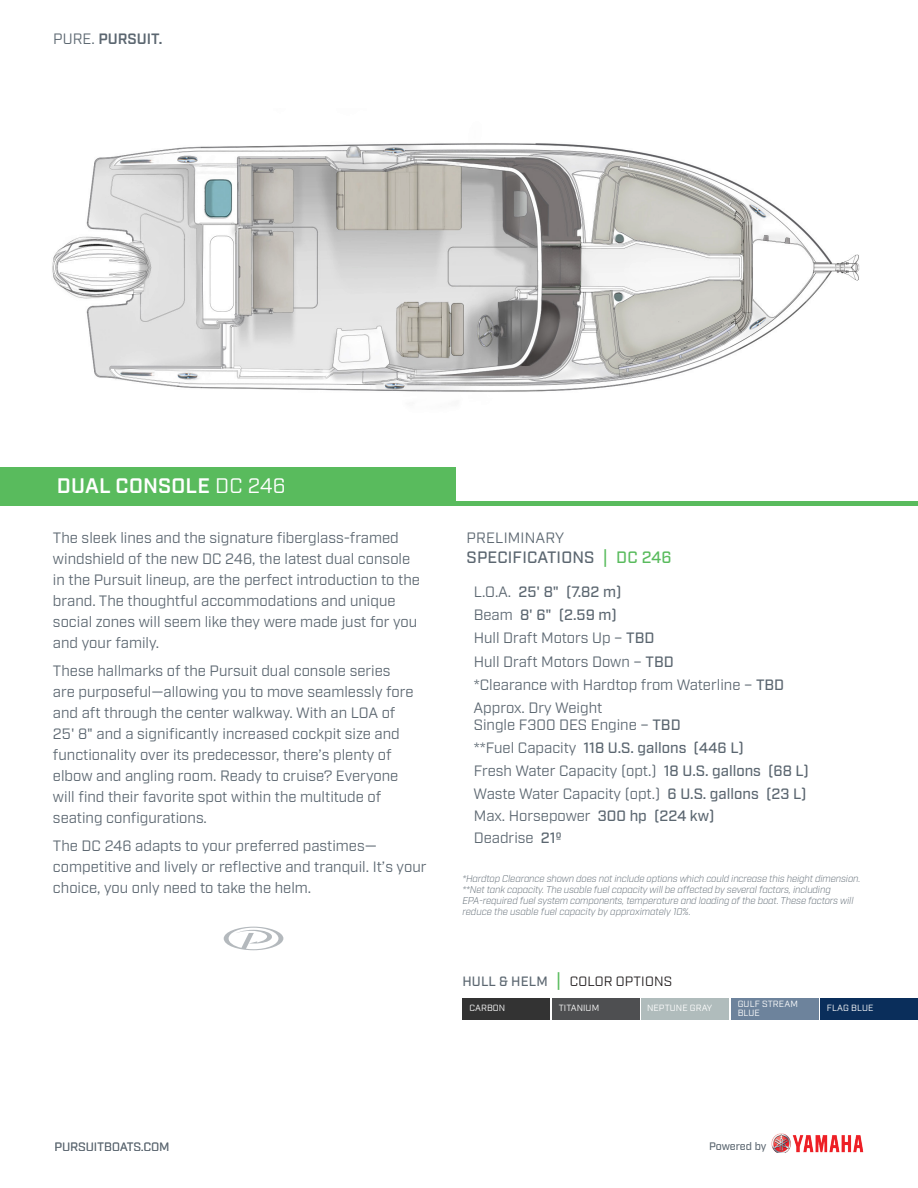
<style>
.page{position:relative;width:918px;height:1188px;background:#fff}
.page>*{position:absolute;margin:0;border:0;box-sizing:border-box;transform-origin:0 0}
.t1{font:600 21px "Industry";letter-spacing:.01em;color:#fff}
.Spec_Listing{font:500 16.5px "Industry";letter-spacing:.01em;color:#5b6670}
.Intro_Paragraph{font:15px/21px "Industry";color:#5b6670}
.Intro_Paragraph-2{font:500 15px "Industry";color:#5b6670}
.t2{font:600 15px "Industry";color:#5b6670}
.Spec_Listing-2{font:15px "Industry";letter-spacing:.01em;color:#5b6670}
.t3{font:13.5px "Industry";letter-spacing:.01em;color:#231f20}
.t4{font:12px "Industry";letter-spacing:.01em;color:#5b6670}
.t5{font:500 10.8px "Industry";letter-spacing:-.01em;color:#5b6670}
.t6{font:italic 300 9.75px/11.2px "Industry";letter-spacing:-.01em;color:#5b6670}
.t7{font:9px/9px "Industry";letter-spacing:.01em;color:#fff}
.s1{font-weight:400}
.s2{font-size:18px;color:#59bb5d}
.s3{color:#59bb5d}
.s4{font-weight:500}
.s5{font-weight:500;color:#5b6670}
.s6{font-weight:500;font-size:18px;color:#59bb5d}
</style>
<div class="page">
<div style="left:552px;top:998px;width:88px;height:22px;background:#4e4f51"></div>
<div style="left:642px;top:998px;width:87px;height:22px;background:#b0bcbc"></div>
<div style="left:731px;top:998px;width:87px;height:22px;background:#6d839c"></div>
<div style="left:820px;top:998px;width:98px;height:22px;background:#0a2e5b"></div>
<div style="left:463px;top:998px;width:87px;height:22px;background:#333"></div>
<img style="left:771px;top:1133px;width:92px;height:20px">
<svg style="left:224px;top:927px;width:59px;height:23px"></svg>
<hr style="left:448px;top:501px;width:470px;height:4px;background:#59bb5d">
<div style="left:0;top:467px;width:456px;height:39px;background:#59bb5d"></div>
<img style="left:52px;top:143px;width:808px;height:249px">
<p class="t2" style="left:53px;top:30px;width:110px"><span class="s1">PURE.</span> PURSUIT.</p>
<h1 class="t1" style="left:57px;top:473px;width:230px">DUAL CONSOLE <span class="s1">DC 246</span></h1>
<p class="Intro_Paragraph" style="left:53px;top:528px;width:368px">The sleek lines and the signature fiberglass-framed windshield of the new DC 246, the latest dual console in the Pursuit lineup, are the perfect introduction to the brand. The thoughtful accommodations and unique social zones will seem like they were made just for you and your family.</p>
<p class="Intro_Paragraph" style="left:53px;top:661px;width:362px">These hallmarks of the Pursuit dual console series are purposeful—allowing you to move seamlessly fore and aft through the center walkway. With an LOA of 25' 8" and a significantly increased cockpit size and functionality over its predecessor, there’s plenty of elbow and angling room. Ready to cruise? Everyone will find their favorite spot within the multitude of seating configurations.</p>
<p class="Intro_Paragraph" style="left:53px;top:836px;width:375px">The DC 246 adapts to your preferred pastimes— competitive and lively or reflective and tranquil. It’s your choice, you only need to take the helm.</p>
<p class="Spec_Listing-2" style="left:467px;top:529px;width:99px">PRELIMINARY</p>
<p class="Spec_Listing" style="left:467px;top:548px;width:207px">SPECIFICATIONS <span class="s2">|</span> <span class="s3">DC 246</span></p>
<p class="Intro_Paragraph-2" style="left:474px;top:583px;width:149px"><span class="s1">L.O.A.</span> 25' 8" (7.82 m)</p>
<p class="Intro_Paragraph-2" style="left:474px;top:606px;width:145px"><span class="s1">Beam</span> 8' 6" (2.59 m)</p>
<p class="Intro_Paragraph" style="left:474px;top:628px;width:182px">Hull Draft Motors Up – <span class="s4">TBD</span></p>
<p class="Intro_Paragraph" style="left:474px;top:651px;width:201px">Hull Draft Motors Down – <span class="s4">TBD</span></p>
<p class="Intro_Paragraph" style="left:474px;top:675px;width:312px">*Clearance with Hardtop from Waterline – <span class="s4">TBD</span></p>
<p class="Intro_Paragraph" style="left:473px;top:700px;width:209px;line-height:16.5px">Approx. Dry Weight<br>Single F300 DES Engine – <span class="s4">TBD</span></p>
<p class="Intro_Paragraph-2" style="left:474px;top:739px;width:272px"><span class="s1">**Fuel Capacity</span> 118 U.S. gallons (446 L)</p>
<p class="Intro_Paragraph" style="left:474px;top:761px;width:337px">Fresh Water Capacity (opt.) <span class="s4">18 U.S. gallons (68 L)</span></p>
<p class="Intro_Paragraph" style="left:474px;top:784px;width:334px">Waste Water Capacity (opt.) <span class="s4">6 U.S. gallons (23 L)</span></p>
<p class="Intro_Paragraph" style="left:474px;top:806px;width:242px">Max. Horsepower <span class="s4">300 hp (224 kw)</span></p>
<p class="Intro_Paragraph" style="left:474px;top:828px;width:89px">Deadrise <span class="s4">21º</span></p>
<p class="t6" style="left:462px;top:873px;width:400px">*Hardtop Clearance shown does not include options which could increase this height dimension. **Net tank capacity. The usable fuel capacity will be affected by several factors, including EPA-required fuel system components, temperature and loading of the boat. These factors will reduce the usable fuel capacity by approximately 10%.</p>
<p class="t3" style="left:462px;top:974px;width:211px"><span class="s5">HULL &amp; HELM</span> <span class="s6">|</span> COLOR OPTIONS</p>
<p class="t7" style="left:738px;top:1000px;width:62px">GULF STREAM<br>BLUE</p>
<p class="t7" style="left:469px;top:1004px;width:37px">CARBON</p>
<p class="t7" style="left:559px;top:1004px;width:42px">TITANIUM</p>
<p class="t7" style="left:827px;top:1004px;width:48px">FLAG BLUE</p>
<p class="t7" style="left:647px;top:1004px;width:67px">NEPTUNE GRAY</p>
<p class="t4" style="left:55px;top:1139px;width:116px">PURSUITBOATS.COM</p>
<p class="t5" style="left:709px;top:1140px;width:59px">Powered by</p>
</div>
